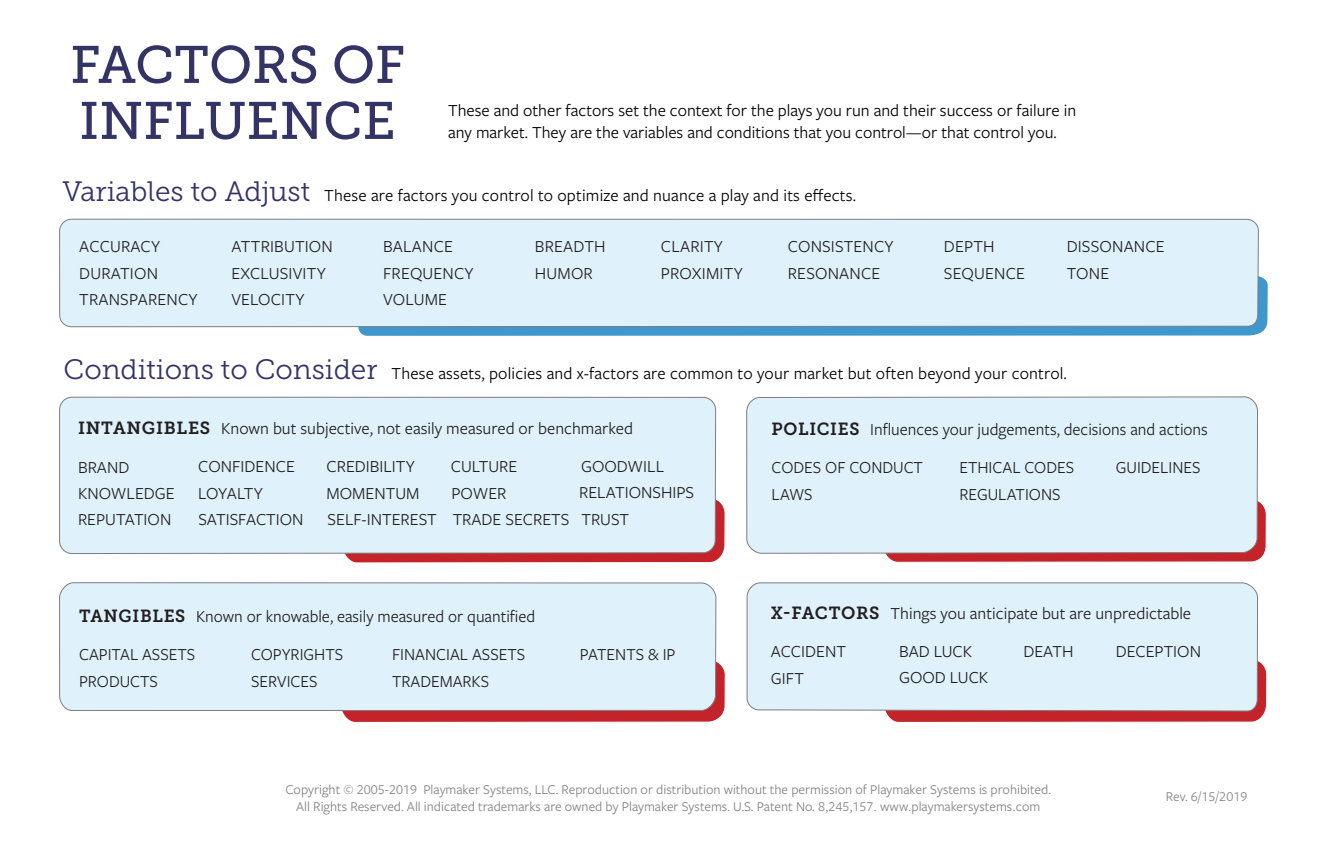
<style>
.page{position:relative;width:1332px;height:861px;background:#fff}
.page>*{position:absolute;margin:0;border:0;box-sizing:border-box;transform-origin:0 0}
.t1{font:52.5px/56px "Museo Slab 500";color:#336}
.t2{font:17.5px "Freight Sans Pro";color:#231f20}
.t3{font:17.5px/22.8px "Freight Sans Pro";color:#000}
.t4{font:17.5px "Freight Sans Pro";letter-spacing:-.02em;color:#231f20}
.t5{font:14px/16.8px "Freight Sans Pro";color:#808285;text-align:center}
.s1{font-family:"Museo Slab 300";font-size:28px;color:#336}
.s2{font-family:"Museo Slab 700"}
</style>
<div class="page">
<svg style="left:1258px;top:661px;width:9px;height:59px"></svg>
<svg style="left:345px;top:500px;width:380px;height:63px;background:#ca3c41"></svg>
<svg style="left:342px;top:662px;width:384px;height:61px;background:#cb4045"></svg>
<svg style="left:1258px;top:501px;width:9px;height:59px"></svg>
<svg style="left:356px;top:276px;width:912px;height:60px;background:#4a9dcf"></svg>
<div style="left:59px;top:218px;width:1200px;height:109px;background:#dff2fc"></div>
<svg style="left:746px;top:218px;width:512px;height:505px"></svg>
<div style="left:59px;top:396px;width:657px;height:158px;background:#dff2fc"></div>
<div style="left:59px;top:582px;width:658px;height:129px;background:#dff2fc"></div>
<h1 class="t1" style="left:70px;top:37px;width:336px">FACTORS OF<br>INFLUENCE</h1>
<p class="t3" style="left:448px;top:98px;width:630px">These and other factors set the context for the plays you run and their success or failure in any market. They are the variables and conditions that you control—or that control you.</p>
<p class="t3" style="left:63px;top:184px;width:795px"><span class="s1">Variables to Adjust</span> These are factors you control to optimize and nuance a play and its effects.</p>
<p class="t2" style="left:79px;top:235px;width:82px">ACCURACY</p>
<p class="t2" style="left:231px;top:235px;width:103px">ATTRIBUTION</p>
<p class="t2" style="left:383px;top:235px;width:71px">BALANCE</p>
<p class="t2" style="left:535px;top:235px;width:72px">BREADTH</p>
<p class="t2" style="left:661px;top:235px;width:64px">CLARITY</p>
<p class="t2" style="left:788px;top:235px;width:107px">CONSISTENCY</p>
<p class="t2" style="left:944px;top:235px;width:52px">DEPTH</p>
<p class="t2" style="left:1066px;top:235px;width:100px">DISSONANCE</p>
<p class="t2" style="left:79px;top:261px;width:80px">DURATION</p>
<p class="t2" style="left:231px;top:261px;width:96px">EXCLUSIVITY</p>
<p class="t2" style="left:383px;top:261px;width:92px">FREQUENCY</p>
<p class="t2" style="left:535px;top:261px;width:59px">HUMOR</p>
<p class="t2" style="left:661px;top:261px;width:83px">PROXIMITY</p>
<p class="t2" style="left:788px;top:261px;width:94px">RESONANCE</p>
<p class="t2" style="left:944px;top:261px;width:83px">SEQUENCE</p>
<p class="t2" style="left:1066px;top:261px;width:44px">TONE</p>
<p class="t2" style="left:79px;top:288px;width:120px">TRANSPARENCY</p>
<p class="t2" style="left:231px;top:288px;width:75px">VELOCITY</p>
<p class="t2" style="left:383px;top:288px;width:65px">VOLUME</p>
<p class="t3" style="left:64px;top:361px;width:1005px"><span class="s1">Conditions to Consider</span> These assets, policies and x-factors are common to your market but often beyond your control.</p>
<p class="t2" style="left:78px;top:416px;width:556px"><span class="s2">INTANGIBLES</span> Known but subjective, not easily measured or benchmarked</p>
<p class="t2" style="left:78px;top:455px;width:53px">BRAND</p>
<p class="t2" style="left:198px;top:455px;width:98px">CONFIDENCE</p>
<p class="t2" style="left:327px;top:455px;width:90px">CREDIBILITY</p>
<p class="t2" style="left:451px;top:455px;width:68px">CULTURE</p>
<p class="t2" style="left:581px;top:455px;width:84px">GOODWILL</p>
<p class="t2" style="left:78px;top:481px;width:98px">KNOWLEDGE</p>
<p class="t4" style="left:198px;top:481px;width:66px">LOYALTY</p>
<p class="t2" style="left:327px;top:481px;width:95px">MOMENTUM</p>
<p class="t2" style="left:451px;top:481px;width:57px">POWER</p>
<p class="t2" style="left:579px;top:481px;width:117px">RELATIONSHIPS</p>
<p class="t2" style="left:78px;top:508px;width:95px">REPUTATION</p>
<p class="t2" style="left:198px;top:508px;width:107px">SATISFACTION</p>
<p class="t2" style="left:328px;top:507px;width:303px">SELF-INTEREST TRADE SECRETS TRUST</p>
<p class="t2" style="left:79px;top:604px;width:458px"><span class="s2">TANGIBLES</span> Known or knowable, easily measured or quantified</p>
<p class="t2" style="left:79px;top:643px;width:118px">CAPITAL ASSETS</p>
<p class="t2" style="left:251px;top:643px;width:94px">COPYRIGHTS</p>
<p class="t2" style="left:392px;top:643px;width:135px">FINANCIAL ASSETS</p>
<p class="t2" style="left:580px;top:643px;width:97px">PATENTS &amp; IP</p>
<p class="t2" style="left:79px;top:669px;width:80px">PRODUCTS</p>
<p class="t2" style="left:251px;top:669px;width:68px">SERVICES</p>
<p class="t2" style="left:392px;top:669px;width:99px">TRADEMARKS</p>
<p class="t2" style="left:771px;top:417px;width:438px"><span class="s2">POLICIES</span> Influences your judgements, decisions and actions</p>
<p class="t2" style="left:771px;top:456px;width:153px">CODES OF CONDUCT</p>
<p class="t2" style="left:959px;top:456px;width:116px">ETHICAL CODES</p>
<p class="t2" style="left:1116px;top:456px;width:86px">GUIDELINES</p>
<p class="t2" style="left:771px;top:482px;width:43px">LAWS</p>
<p class="t2" style="left:959px;top:482px;width:103px">REGULATIONS</p>
<p class="t2" style="left:771px;top:601px;width:422px"><span class="s2">X-FACTORS</span> Things you anticipate but are unpredictable</p>
<p class="t2" style="left:771px;top:640px;width:77px">ACCIDENT</p>
<p class="t2" style="left:899px;top:640px;width:75px">BAD LUCK</p>
<p class="t2" style="left:1023px;top:640px;width:52px">DEATH</p>
<p class="t2" style="left:1116px;top:640px;width:87px">DECEPTION</p>
<p class="t2" style="left:771px;top:666px;width:35px">GIFT</p>
<p class="t2" style="left:899px;top:666px;width:91px">GOOD LUCK</p>
<p class="t5" style="left:286px;top:781px;width:767px">Copyright © 2005-2019 Playmaker Systems, LLC. Reproduction or distribution without the permission of Playmaker Systems is prohibited.<br>All Rights Reserved. All indicated trademarks are owned by Playmaker Systems. U.S. Patent No. 8,245,157. www.playmakersystems.com</p>
<p class="t5" style="left:1166px;top:787px;width:83px">Rev. 6/15/2019</p>
</div>
